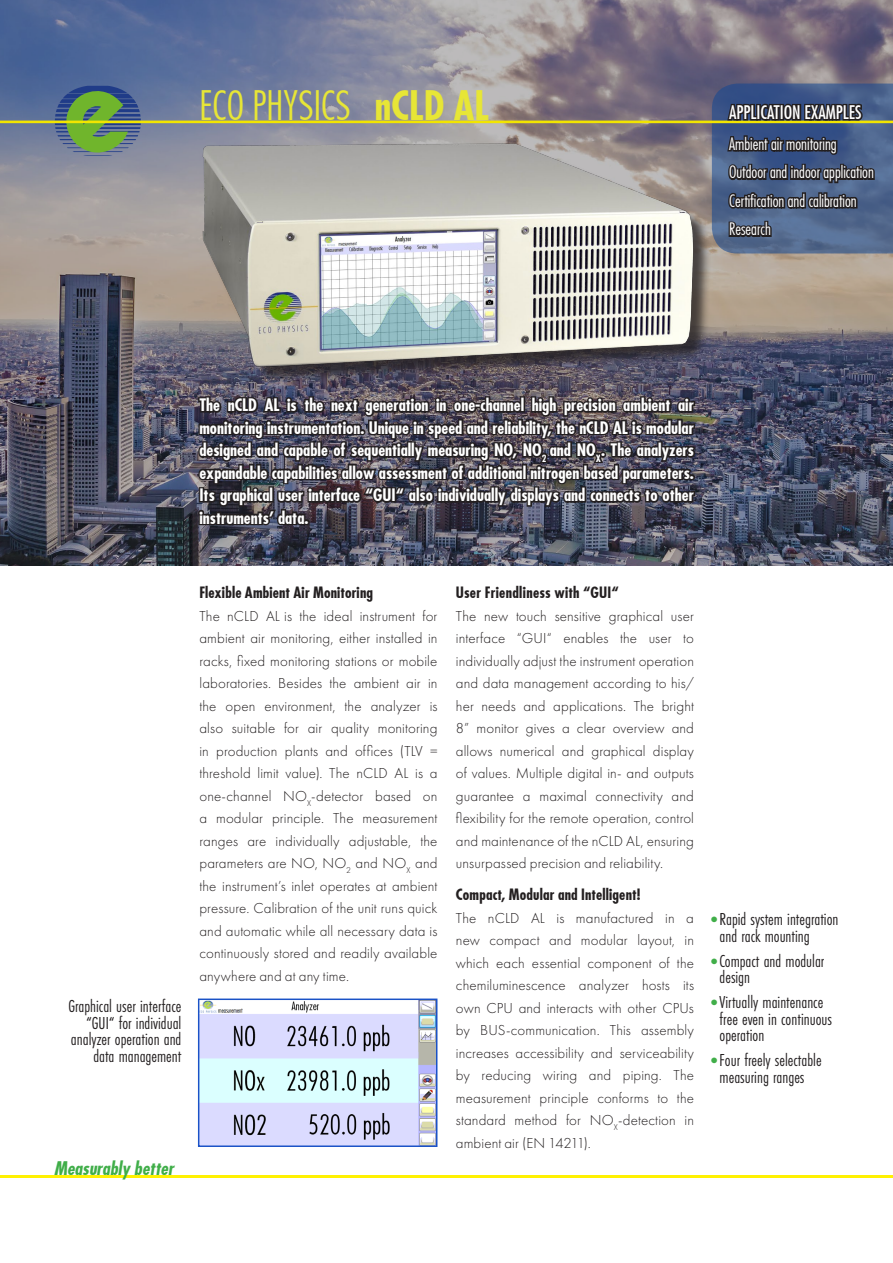
<style>
.page{position:relative;width:893px;height:1263px;background:#fff}
.page>*{position:absolute;margin:0;border:0;box-sizing:border-box;transform-origin:0 0}
.t1{font:300 condensed 39px "Futura";color:#e7e636}
.t2{font:18px/16.5px "Futura PT Cond";color:#231f20}
.t3{font:condensed 18px "Futura";color:#fff}
.t4{font:italic 700 condensed 18px "Futura";color:#40ae49}
.t5{font:700 condensed 16.5px/22.5px "Futura";color:#fff;text-align:justify}
.t6{font:300 condensed 16.5px/28.5px "Futura";color:#fff}
.t7{font:300 15px/22.5px "Futura PT";letter-spacing:.005em;color:#231f20;text-align:justify}
.t8{font:700 condensed 15px "Futura";letter-spacing:.01em;color:#231f20}
.s1{font-weight:700}
.s2{font-family:"Futura";font-weight:300;font-stretch:condensed;font-size:15px;color:#40ae49}
</style>
<div class="page">
<hr style="left:0;top:1175px;width:893px;height:3px;background:#fff101">
<svg style="left:0;top:0;width:893px;height:565px;background:#545666"></svg>
<img style="left:200px;top:1000px;width:235px;height:145px">
<div style="left:198px;top:998px;width:239px;height:149px;border:1px solid #1a52c7"></div>
<svg style="left:196px;top:405px;width:502px;height:127px;background:#3e3b44"></svg>
<img style="left:137px;top:286px;width:614px;height:119px">
<svg style="left:0;top:1px;width:893px;height:285px;background:#8b8d97"></svg>
<h1 class="t1" style="left:199px;top:83px;width:291px">ECO PHYSICS <span class="s1">nCLD AL</span></h1>
<p class="t3" style="left:729px;top:102px;width:134px">APPLICATION EXAMPLES</p>
<p class="t6" style="left:729px;top:130px;width:146px">Ambient air monitoring<br>Outdoor and indoor application<br>Certification and calibration<br>Research</p>
<p class="t5" style="left:199px;top:394px;width:496px">The nCLD AL is the next generation in one-channel high precision ambient air monitoring instrumentation. Unique in speed and reliability, the nCLD AL is modular designed and capable of sequentially measuring NO, NO<sub>2</sub> and NO<sub>X</sub>. The analyzers expandable capabilities allow assessment of additional nitrogen based parameters.<br>Its graphical user interface “GUI“ also individually displays and connects to other instruments’ data.</p>
<p class="t2" style="left:68px;top:998px;width:115px;text-align:right">Graphical user interface “GUI“ for individual analyzer operation and data management</p>
<p class="t8" style="left:199px;top:583px;width:175px">Flexible Ambient Air Monitoring</p>
<p class="t7" style="left:199px;top:604px;width:240px">The nCLD AL is the ideal instrument for ambient air monitoring, either installed in racks, fixed monitoring stations or mobile laboratories. Besides the ambient air in the open environment, the analyzer is also suitable for air quality monitoring in production plants and offices (TLV = threshold limit value). The nCLD AL is a one-channel NO<sub>X</sub>-detector based on a modular principle. The measurement ranges are individually adjustable, the parameters are NO, NO<sub>2</sub> and NO<sub>X</sub> and the instrument’s inlet operates at ambient pressure. Calibration of the unit runs quick and automatic while all necessary data is continuously stored and readily available anywhere and at any time.</p>
<p class="t4" style="left:54px;top:1157px;width:121px">Measurably better</p>
<p class="t8" style="left:456px;top:583px;width:164px">User Friendliness with “GUI“</p>
<p class="t7" style="left:456px;top:604px;width:240px">The new touch sensitive graphical user interface “GUI“ enables the user to individually adjust the instrument operation and data management according to his/ her needs and applications. The bright 8” monitor gives a clear overview and allows numerical and graphical display of values. Multiple digital in- and outputs guarantee a maximal connectivity and flexibility for the remote operation, control and maintenance of the nCLD AL, ensuring unsurpassed precision and reliability.</p>
<p class="t8" style="left:456px;top:885px;width:186px">Compact, Modular and Intelligent!</p>
<p class="t7" style="left:456px;top:907px;width:240px">The nCLD AL is manufactured in a new compact and modular layout, in which each essential component of the chemiluminescence analyzer hosts its own CPU and interacts with other CPUs by BUS-communication. This assembly increases accessibility and serviceability by reducing wiring and piping. The measurement principle conforms to the standard method for NO<sub>X</sub>-detection in ambient air (EN 14211).</p>
<p class="t2" style="left:720px;top:911px;width:120px;text-indent:-9px"><span class="s2">•</span> Rapid system integration and rack mounting</p>
<p class="t2" style="left:720px;top:952px;width:106px;text-indent:-9px"><span class="s2">•</span> Compact and modular design</p>
<p class="t2" style="left:720px;top:994px;width:114px;text-indent:-9px"><span class="s2">•</span> Virtually maintenance free even in continuous operation</p>
<p class="t2" style="left:711px;top:1052px;width:112px;text-align:center"><span class="s2">•</span> Four freely selectable measuring ranges</p>
</div>
